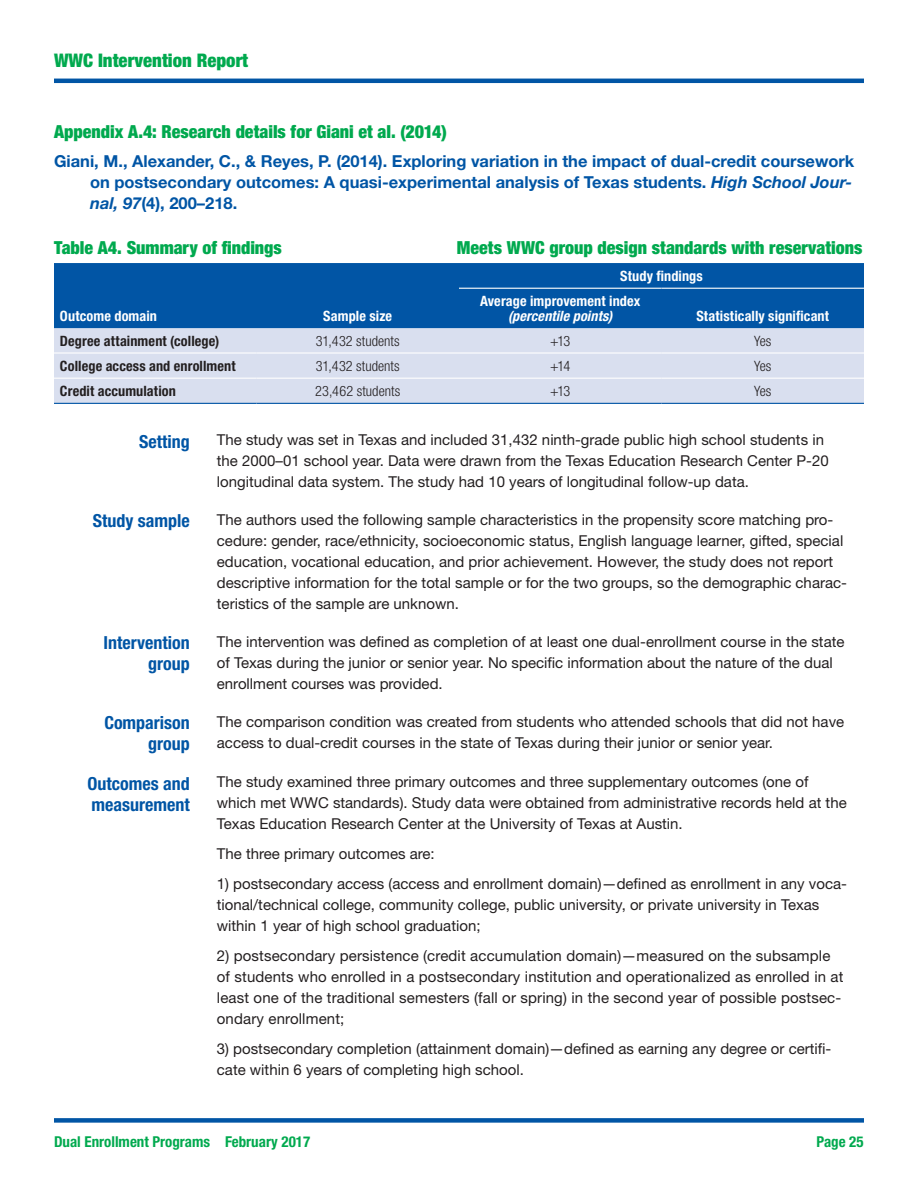
<style>
.page{position:relative;width:918px;height:1188px;background:#fff}
.page>*{position:absolute;margin:0;border:0;box-sizing:border-box;transform-origin:0 0}
.t1{font:900 condensed 18.75px "Helvetica Neue LT Std";color:#00a94e}
.t2{font:900 condensed 18px "Helvetica Neue LT Std";color:#00a94e}
.t3{font:700 condensed 18px/21px "Helvetica Neue LT Std";color:#0155a5;text-align:right}
.t4{font:700 16.5px/21px "Helvetica Neue LT Std";color:#0155a5}
.t5{font:15px/21px "Helvetica Neue LT Std";color:#231f20}
.t6{font:700 condensed 15px "Helvetica Neue LT Std";color:#00a94e}
.t7{font:700 condensed 14.25px "Helvetica Neue LT Std";letter-spacing:.01em;color:#fff}
.t8{font:700 condensed 14.25px "Helvetica Neue LT Std";letter-spacing:.01em;color:#231f20}
.t9{font:300 condensed 14.25px "Helvetica Neue LT Std";letter-spacing:.005em;color:#231f20}
.t10{font:italic 700 condensed 14.25px "Helvetica Neue LT Std";letter-spacing:.01em;color:#fff}
.s1{font-style:italic}
</style>
<div class="page">
<div style="left:54px;top:1118px;width:810px;height:5px;background:#0155a5"></div>
<hr style="left:54px;top:79px;width:810px;height:4px;background:#0155a5">
<div style="left:54px;top:263px;width:810px;height:65px;background:#0155a5"></div>
<div style="left:54px;top:328px;width:810px;height:75px;background:#d9dfef"></div>
<hr style="left:459px;top:288px;width:203px;height:1px;background:#fff">
<hr style="left:662px;top:288px;width:202px;height:1px;background:#fff">
<hr style="left:54px;top:352px;width:202px;height:2px;background:#fff">
<hr style="left:256px;top:352px;width:203px;height:2px;background:#fff">
<hr style="left:459px;top:352px;width:203px;height:2px;background:#fff">
<hr style="left:662px;top:352px;width:202px;height:2px;background:#fff">
<hr style="left:54px;top:378px;width:202px;height:1px;background:#fff">
<hr style="left:256px;top:378px;width:203px;height:1px;background:#fff">
<hr style="left:459px;top:378px;width:203px;height:1px;background:#fff">
<hr style="left:662px;top:378px;width:202px;height:1px;background:#fff">
<hr style="left:54px;top:403px;width:202px;height:1px;background:#0155a5">
<hr style="left:256px;top:403px;width:203px;height:1px;background:#0155a5">
<hr style="left:459px;top:403px;width:203px;height:1px;background:#0155a5">
<hr style="left:662px;top:403px;width:202px;height:1px;background:#0155a5">
<p class="t1" style="left:54px;top:49px;width:196px">WWC Intervention Report</p>
<p class="t2" style="left:54px;top:121px;width:394px">Appendix A.4: Research details for Giani et al. (2014)</p>
<p class="t4" style="left:90px;top:151px;width:766px;text-indent:-36px">Giani, M., Alexander, C., &amp; Reyes, P. (2014). Exploring variation in the impact of dual-credit coursework on postsecondary outcomes: A quasi-experimental analysis of Texas students. <span class="s1">High School Jour&shy;nal, 97</span>(4), 200–218.</p>
<p class="t2" style="left:54px;top:237px;width:229px">Table A4. Summary of findings</p>
<p class="t2" style="left:457px;top:237px;width:407px">Meets WWC group design standards with reservations</p>
<p class="t7" style="left:620px;top:267px;width:84px">Study findings</p>
<p class="t7" style="left:60px;top:307px;width:99px">Outcome domain</p>
<p class="t7" style="left:323px;top:307px;width:70px">Sample size</p>
<p class="t7" style="left:480px;top:292px;width:162px">Average improvement index</p>
<p class="t10" style="left:508px;top:307px;width:106px">(percentile points)</p>
<p class="t7" style="left:696px;top:307px;width:134px">Statistically significant</p>
<p class="t8" style="left:60px;top:332px;width:161px">Degree attainment (college)</p>
<p class="t9" style="left:316px;top:332px;width:86px">31,432 students</p>
<p class="t9" style="left:550px;top:332px;width:22px">+13</p>
<p class="t9" style="left:754px;top:332px;width:19px">Yes</p>
<p class="t8" style="left:60px;top:357px;width:177px">College access and enrollment</p>
<p class="t9" style="left:316px;top:357px;width:86px">31,432 students</p>
<p class="t9" style="left:550px;top:357px;width:22px">+14</p>
<p class="t9" style="left:754px;top:357px;width:19px">Yes</p>
<p class="t8" style="left:60px;top:382px;width:117px">Credit accumulation</p>
<p class="t9" style="left:315px;top:383px;width:87px">23,462 students</p>
<p class="t9" style="left:550px;top:383px;width:22px">+13</p>
<p class="t9" style="left:754px;top:383px;width:19px">Yes</p>
<p class="t3" style="left:139px;top:430px;width:52px">Setting</p>
<p class="t5" style="left:217px;top:429px;width:613px">The study was set in Texas and included 31,432 ninth-grade public high school students in the 2000–01 school year. Data were drawn from the Texas Education Research Center P-20 longitudinal data system. The study had 10 years of longitudinal follow-up data.</p>
<p class="t3" style="left:93px;top:510px;width:98px">Study sample</p>
<p class="t5" style="left:217px;top:509px;width:632px">The authors used the following sample characteristics in the propensity score matching pro&shy;cedure: gender, race/ethnicity, socioeconomic status, English language learner, gifted, special education, vocational education, and prior achievement. However, the study does not report descriptive information for the total sample or for the two groups, so the demographic charac&shy;teristics of the sample are unknown.</p>
<p class="t3" style="left:104px;top:632px;width:88px">Intervention group</p>
<p class="t5" style="left:217px;top:631px;width:629px">The intervention was defined as completion of at least one dual-enrollment course in the state of Texas during the junior or senior year. No specific information about the nature of the dual enrollment courses was provided.</p>
<p class="t3" style="left:104px;top:712px;width:87px">Comparison group</p>
<p class="t5" style="left:217px;top:711px;width:629px">The comparison condition was created from students who attended schools that did not have access to dual-credit courses in the state of Texas during their junior or senior year.</p>
<p class="t3" style="left:88px;top:772px;width:104px;text-align:left">Outcomes and measurement</p>
<p class="t5" style="left:217px;top:771px;width:631px">The study examined three primary outcomes and three supplementary outcomes (one of which met WWC standards). Study data were obtained from administrative records held at the<br>Texas Education Research Center at the University of Texas at Austin.</p>
<p class="t5" style="left:217px;top:843px;width:219px">The three primary outcomes are:</p>
<p class="t5" style="left:217px;top:873px;width:632px">1) postsecondary access (access and enrollment domain)—defined as enrollment in any voca&shy;tional/technical college, community college, public university, or private university in Texas within 1 year of high school graduation;</p>
<p class="t5" style="left:217px;top:945px;width:628px">2) postsecondary persistence (credit accumulation domain)—measured on the subsample of students who enrolled in a postsecondary institution and operationalized as enrolled in at least one of the traditional semesters (fall or spring) in the second year of possible postsec&shy;ondary enrollment;</p>
<p class="t5" style="left:217px;top:1038px;width:616px">3) postsecondary completion (attainment domain)—defined as earning any degree or certifi&shy;cate within 6 years of completing high school.</p>
<p class="t6" style="left:54px;top:1132px;width:258px">Dual Enrollment Programs February 2017</p>
<p class="t6" style="left:817px;top:1132px;width:49px">Page 25</p>
</div>
